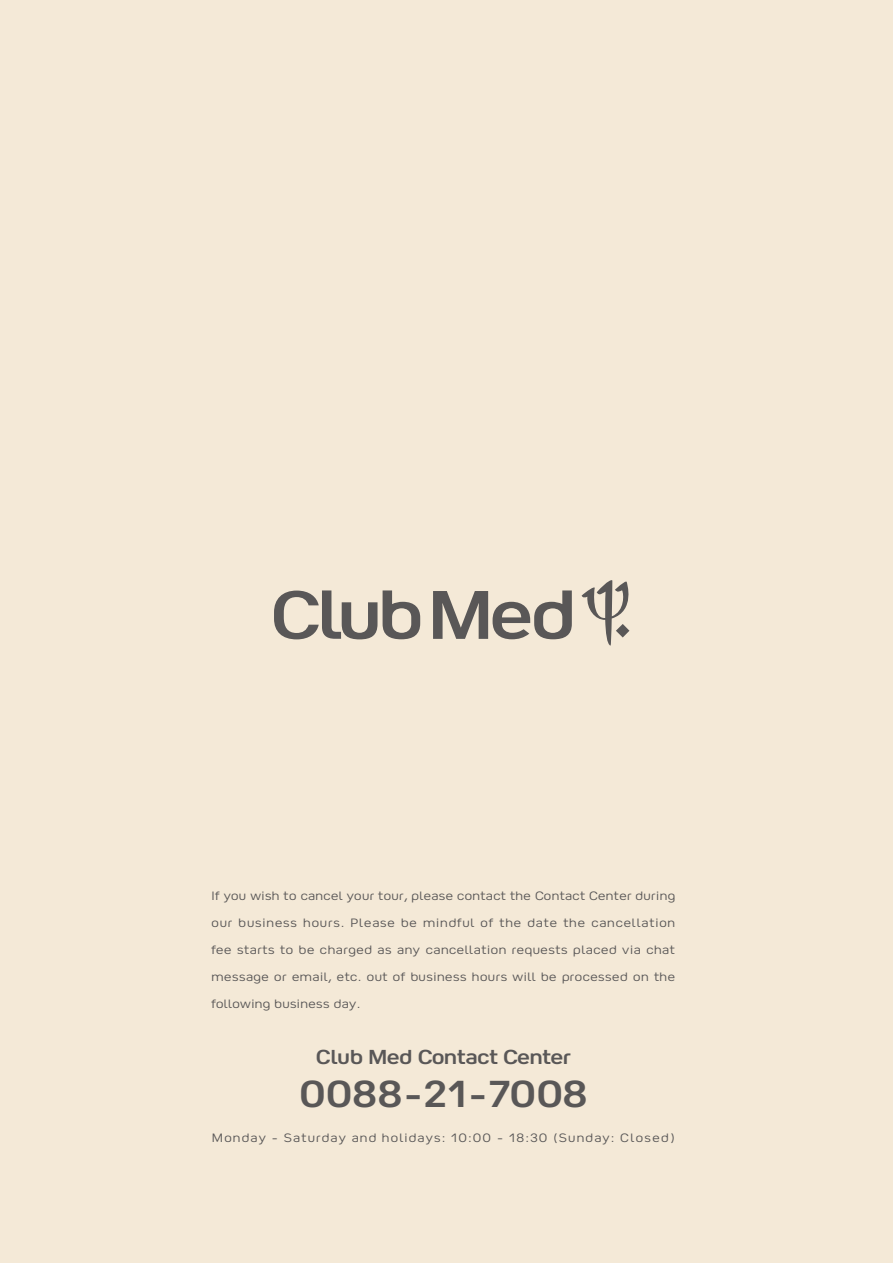
<style>
.page{position:relative;width:893px;height:1263px;background:#f4e9d7}
.page>*{position:absolute;margin:0;border:0;box-sizing:border-box;transform-origin:0 0}
.t1{font:39px "Happiness V TTF";letter-spacing:.005em;color:#595757}
.t2{font:21px "Happiness V TTF";letter-spacing:.005em;color:#595757}
.t3{font:300 12.6px/27px "Happiness V";letter-spacing:.045em;color:#595757;text-align:justify}
.t4{font:300 12.6px "Happiness V";letter-spacing:.1em;color:#595757}
</style>
<div class="page">
<svg style="left:582px;top:580px;width:48px;height:66px"></svg>
<svg style="left:383px;top:590px;width:37px;height:49px"></svg>
<svg style="left:433px;top:590px;width:139px;height:49px"></svg>
<svg style="left:274px;top:590px;width:103px;height:49px"></svg>
<p class="t3" style="left:212px;top:881px;width:465px">If you wish to cancel your tour, please contact the Contact Center during our business hours. Please be mindful of the date the cancellation fee starts to be charged as any cancellation requests placed via chat message or email, etc. out of business hours will be processed on the following business day.</p>
<h2 class="t2" style="left:316px;top:1044px;width:256px">Club Med Contact Center</h2>
<h1 class="t1" style="left:299px;top:1070px;width:290px">0088-21-7008</h1>
<p class="t4" style="left:212px;top:1130px;width:464px">Monday - Saturday and holidays: 10:00 - 18:30 (Sunday: Closed)</p>
</div>
